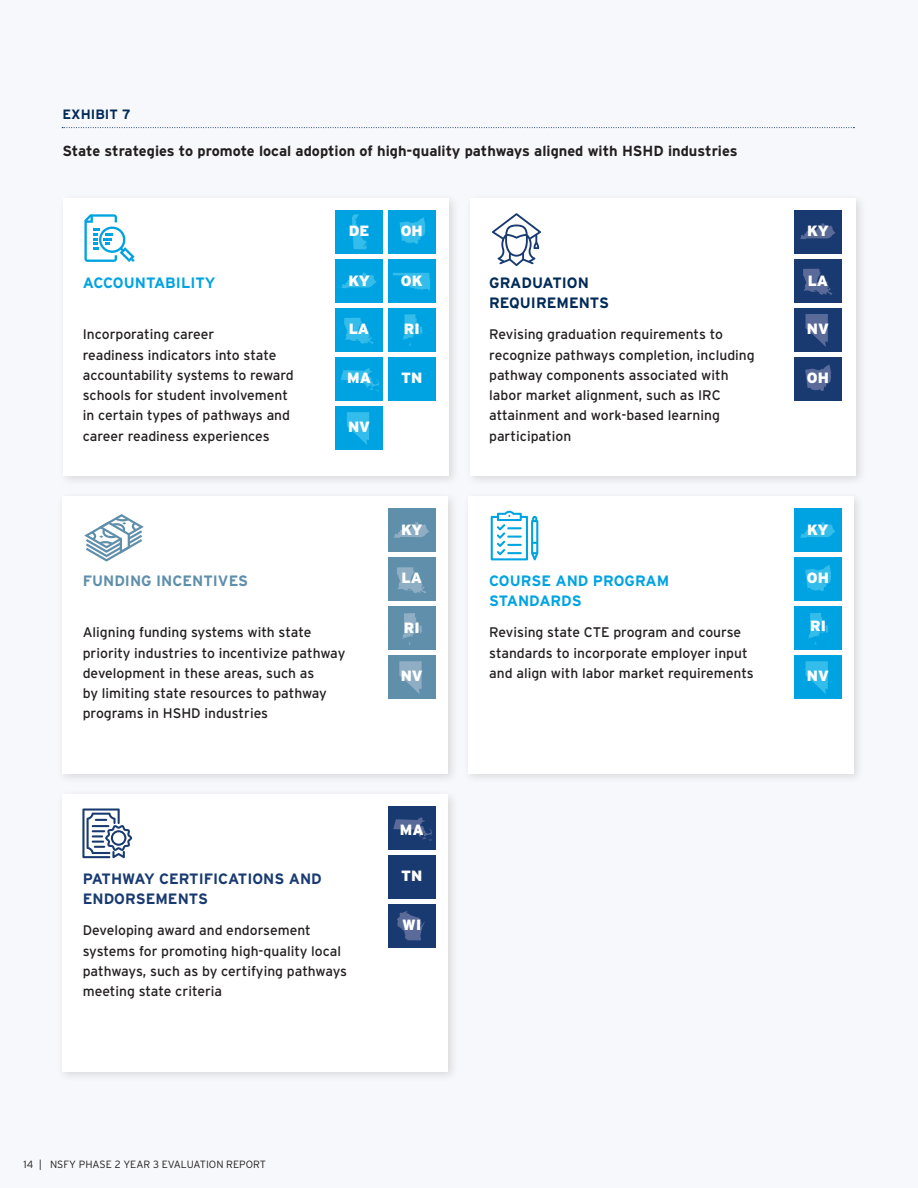
<style>
.page{position:relative;width:918px;height:1188px;background:#fff}
.page>*{position:absolute;margin:0;border:0;box-sizing:border-box;transform-origin:0 0}
.t1{font:700 15px/19.5px "Interstate";color:#00a3e2}
.t2{font:700 15px/19.5px "Interstate";color:#183a70}
.t3{font:700 15px/19.5px "Interstate";color:#002a57}
.t4{font:700 15px "Interstate";color:#5f8fab}
.t5{font:900 14.85px "Interstate";color:#fff}
.t6{font:700 14.7px "Interstate";color:#231f20}
.t7{font:13.8px/20.2px "Interstate";color:#231f20}
.t8{font:700 13.5px "Interstate";color:#002a57}
.t9{font:300 10.5px "Interstate";color:#231f20}
</style>
<div class="page">
<div style="left:1px;top:0;width:917px;height:1188px;background:#f7f8fb"></div>
<div style="left:58px;top:193px;width:402px;height:294px;background:#231f20;opacity:.14"></div>
<div style="left:64px;top:198px;width:385px;height:277px;background:#fff"></div>
<div style="left:465px;top:193px;width:402px;height:294px;background:#231f20;opacity:.14"></div>
<div style="left:470px;top:198px;width:385px;height:277px;background:#fff"></div>
<div style="left:57px;top:491px;width:401px;height:294px;background:#231f20;opacity:.14"></div>
<div style="left:62px;top:496px;width:385px;height:277px;background:#fff"></div>
<div style="left:463px;top:491px;width:402px;height:293px;background:#231f20;opacity:.14"></div>
<div style="left:468px;top:496px;width:386px;height:277px;background:#fff"></div>
<div style="left:57px;top:789px;width:401px;height:294px;background:#231f20;opacity:.14"></div>
<div style="left:62px;top:794px;width:385px;height:277px;background:#fff"></div>
<svg style="left:62px;top:127px;width:792px;height:1px"></svg>
<svg style="left:84px;top:214px;width:51px;height:48px"></svg>
<div style="left:335px;top:210px;width:48px;height:44px;background:#00a3e2"></div>
<svg style="left:352px;top:214px;width:15px;height:35px"></svg>
<div style="left:388px;top:210px;width:48px;height:44px;background:#00a3e2"></div>
<svg style="left:399px;top:217px;width:27px;height:27px"></svg>
<div style="left:335px;top:259px;width:48px;height:44px;background:#00a3e2"></div>
<svg style="left:341px;top:272px;width:36px;height:16px"></svg>
<div style="left:335px;top:308px;width:48px;height:44px;background:#00a3e2"></div>
<svg style="left:344px;top:318px;width:30px;height:26px"></svg>
<div style="left:335px;top:357px;width:48px;height:44px;background:#00a3e2"></div>
<svg style="left:341px;top:368px;width:39px;height:24px"></svg>
<div style="left:336px;top:406px;width:47px;height:44px;background:#00a3e2"></div>
<svg style="left:347px;top:412px;width:22px;height:33px"></svg>
<div style="left:388px;top:259px;width:48px;height:44px;background:#00a3e2"></div>
<svg style="left:393px;top:273px;width:37px;height:17px"></svg>
<div style="left:388px;top:308px;width:48px;height:44px;background:#00a3e2"></div>
<svg style="left:402px;top:314px;width:21px;height:32px"></svg>
<div style="left:388px;top:357px;width:48px;height:44px;background:#00a3e2"></div>
<svg style="left:492px;top:213px;width:49px;height:53px"></svg>
<div style="left:794px;top:210px;width:48px;height:44px;background:#183a70"></div>
<svg style="left:800px;top:223px;width:36px;height:16px"></svg>
<div style="left:794px;top:259px;width:48px;height:44px;background:#183a70"></div>
<svg style="left:803px;top:269px;width:30px;height:26px"></svg>
<div style="left:794px;top:308px;width:48px;height:44px;background:#183a70"></div>
<svg style="left:805px;top:314px;width:23px;height:33px"></svg>
<div style="left:794px;top:357px;width:48px;height:44px;background:#183a70"></div>
<svg style="left:805px;top:365px;width:26px;height:26px"></svg>
<svg style="left:84px;top:514px;width:60px;height:48px"></svg>
<div style="left:388px;top:508px;width:47px;height:44px;background:#5f8fab"></div>
<svg style="left:393px;top:522px;width:36px;height:16px"></svg>
<div style="left:388px;top:557px;width:47px;height:44px;background:#5f8fab"></div>
<svg style="left:397px;top:567px;width:29px;height:27px"></svg>
<div style="left:388px;top:655px;width:48px;height:44px;background:#5f8fab"></div>
<svg style="left:399px;top:661px;width:23px;height:33px"></svg>
<div style="left:388px;top:606px;width:48px;height:44px;background:#5f8fab"></div>
<svg style="left:402px;top:613px;width:20px;height:32px"></svg>
<svg style="left:491px;top:511px;width:47px;height:49px"></svg>
<div style="left:794px;top:557px;width:48px;height:44px;background:#00a3e2"></div>
<svg style="left:805px;top:565px;width:26px;height:26px"></svg>
<div style="left:794px;top:606px;width:48px;height:44px;background:#00a3e2"></div>
<svg style="left:808px;top:613px;width:20px;height:31px"></svg>
<div style="left:794px;top:508px;width:48px;height:44px;background:#00a3e2"></div>
<svg style="left:800px;top:522px;width:36px;height:16px"></svg>
<div style="left:794px;top:655px;width:48px;height:44px;background:#00a3e2"></div>
<svg style="left:805px;top:661px;width:23px;height:33px"></svg>
<svg style="left:82px;top:808px;width:50px;height:50px"></svg>
<div style="left:388px;top:806px;width:47px;height:44px;background:#183a70"></div>
<svg style="left:393px;top:817px;width:39px;height:24px"></svg>
<div style="left:388px;top:855px;width:47px;height:44px;background:#183a70"></div>
<div style="left:388px;top:904px;width:48px;height:44px;background:#183a70"></div>
<svg style="left:397px;top:911px;width:28px;height:29px"></svg>
<p class="t8" style="left:62px;top:107px;width:70px">EXHIBIT 7</p>
<h2 class="t6" style="left:62px;top:143px;width:677px">State strategies to promote local adoption of high-quality pathways aligned with HSHD industries</h2>
<h3 class="t1" style="left:83px;top:273px;width:134px">ACCOUNTABILITY</h3>
<p class="t7" style="left:83px;top:324px;width:213px">Incorporating career<br>readiness indicators into state accountability systems to reward schools for student involvement in certain types of pathways and career readiness experiences</p>
<h5 class="t4" style="left:83px;top:573px;width:167px">FUNDING INCENTIVES</h5>
<p class="t5" style="left:349px;top:222px;width:22px">DE</p>
<p class="t5" style="left:401px;top:222px;width:24px">OH</p>
<p class="t5" style="left:348px;top:272px;width:23px">KY</p>
<p class="t5" style="left:349px;top:320px;width:22px">LA</p>
<p class="t5" style="left:347px;top:369px;width:25px">MA</p>
<p class="t5" style="left:348px;top:419px;width:24px">NV</p>
<p class="t5" style="left:401px;top:272px;width:23px">OK</p>
<p class="t5" style="left:404px;top:320px;width:17px">RI</p>
<p class="t5" style="left:401px;top:369px;width:23px">TN</p>
<p class="t5" style="left:401px;top:521px;width:23px">KY</p>
<p class="t5" style="left:402px;top:569px;width:22px">LA</p>
<p class="t7" style="left:83px;top:622px;width:264px">Aligning funding systems with state priority industries to incentivize pathway development in these areas, such as<br>by limiting state resources to pathway programs in HSHD industries</p>
<h5 class="t2" style="left:83px;top:869px;width:241px">PATHWAY CERTIFICATIONS AND<br>ENDORSEMENTS</h5>
<p class="t7" style="left:83px;top:920px;width:266px">Developing award and endorsement systems for promoting high-quality local pathways, such as by certifying pathways meeting state criteria</p>
<p class="t5" style="left:404px;top:619px;width:17px">RI</p>
<p class="t5" style="left:401px;top:667px;width:24px">NV</p>
<p class="t5" style="left:400px;top:821px;width:25px">MA</p>
<p class="t5" style="left:401px;top:868px;width:23px">TN</p>
<p class="t5" style="left:402px;top:917px;width:20px">WI</p>
<h4 class="t3" style="left:489px;top:273px;width:121px">GRADUATION<br>REQUIREMENTS</h4>
<p class="t7" style="left:489px;top:324px;width:267px">Revising graduation requirements to recognize pathways completion, including pathway components associated with labor market alignment, such as IRC attainment and work-based learning participation</p>
<h5 class="t1" style="left:489px;top:571px;width:182px">COURSE AND PROGRAM<br>STANDARDS</h5>
<p class="t7" style="left:489px;top:622px;width:266px">Revising state CTE program and course standards to incorporate employer input and align with labor market requirements</p>
<p class="t5" style="left:807px;top:222px;width:23px">KY</p>
<p class="t5" style="left:808px;top:272px;width:22px">LA</p>
<p class="t5" style="left:807px;top:320px;width:24px">NV</p>
<p class="t5" style="left:807px;top:369px;width:24px">OH</p>
<p class="t5" style="left:807px;top:521px;width:23px">KY</p>
<p class="t5" style="left:807px;top:570px;width:24px">OH</p>
<p class="t5" style="left:810px;top:618px;width:17px">RI</p>
<p class="t5" style="left:807px;top:667px;width:24px">NV</p>
<p class="t9" style="left:23px;top:1158px;width:244px">14 | NSFY PHASE 2 YEAR 3 EVALUATION REPORT</p>
</div>
